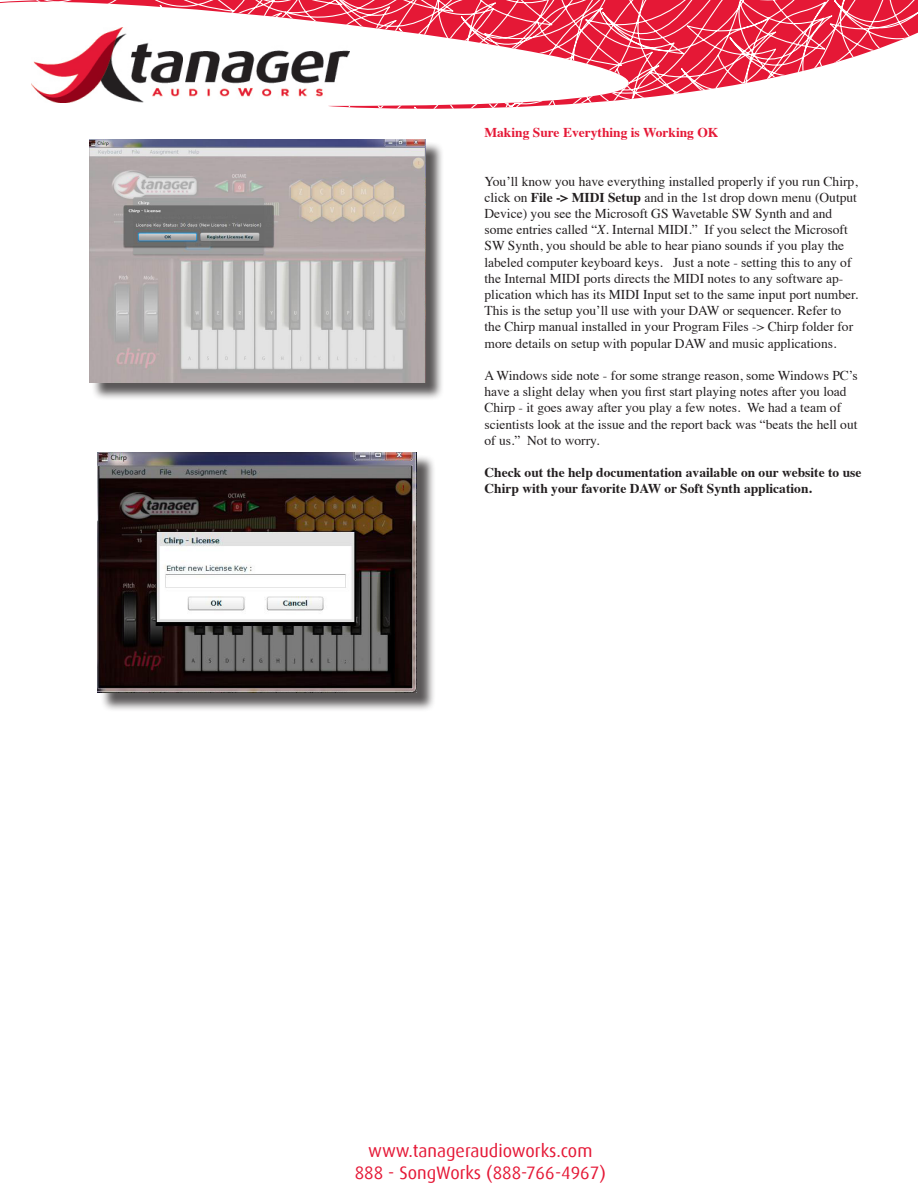
<style>
.page{position:relative;width:918px;height:1188px;background:#fff}
.page>*{position:absolute;margin:0;border:0;box-sizing:border-box;transform-origin:0 0}
.t1{font:18px "Dax";color:#e51836}
.t2{font:13.5px/16.2px "Times";color:#231f20}
.t3{font:700 13.5px/16.2px "Times";color:#231f20}
.t4{font:700 13.5px "Times";color:#e51836}
.s1{font-weight:700}
.s2{font-style:italic}
</style>
<div class="page">
<svg style="left:0;top:0;width:918px;height:109px"></svg>
<img style="left:32px;top:27px;width:318px;height:76px">
<div style="left:91px;top:142px;width:353px;height:259px;background:#231f20;opacity:.75"></div>
<img style="left:89px;top:139px;width:336px;height:243px">
<div style="left:100px;top:454px;width:335px;height:258px;background:#231f20;opacity:.75"></div>
<img style="left:98px;top:452px;width:319px;height:241px">
<p class="t4" style="left:484px;top:119px;width:235px">Making Sure Everything is Working OK</p>
<p class="t2" style="left:484px;top:172px;width:375px">You’ll know you have everything installed properly if you run Chirp, click on <span class="s1">File -&gt; MIDI Setup</span> and in the 1st drop down menu (Output Device) you see the Microsoft GS Wavetable SW Synth and and some entries called “<span class="s2">X</span>. Internal MIDI.” If you select the Microsoft SW Synth, you should be able to hear piano sounds if you play the labeled computer keyboard keys. Just a note - setting this to any of the Internal MIDI ports directs the MIDI notes to any software ap&shy;plication which has its MIDI Input set to the same input port number.<br>This is the setup you’ll use with your DAW or sequencer. Refer to the Chirp manual installed in your Program Files -&gt; Chirp folder for more details on setup with popular DAW and music applications.</p>
<p class="t2" style="left:484px;top:366px;width:375px">A Windows side note - for some strange reason, some Windows PC’s have a slight delay when you first start playing notes after you load Chirp - it goes away after you play a few notes. We had a team of scientists look at the issue and the report back was “beats the hell out of us.” Not to worry.</p>
<p class="t3" style="left:484px;top:463px;width:379px">Check out the help documentation available on our website to use<br>Chirp with your favorite DAW or Soft Synth application.</p>
<p class="t1" style="left:368px;top:1141px;width:226px">www.tanageraudioworks.com</p>
<p class="t1" style="left:355px;top:1163px;width:253px">888 - SongWorks (888-766-4967)</p>
</div>
